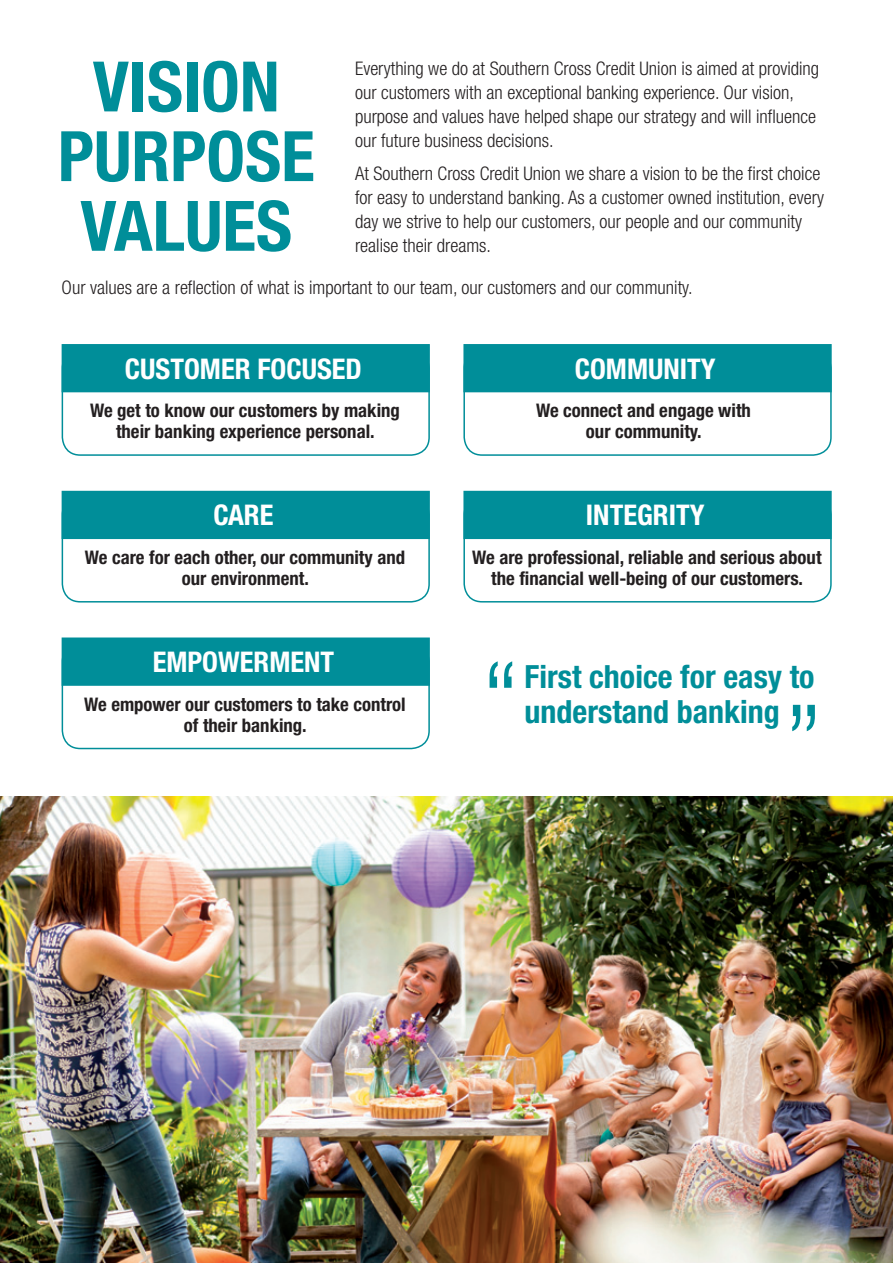
<style>
.page{position:relative;width:893px;height:1263px;background:#fff}
.page>*{position:absolute;margin:0;border:0;box-sizing:border-box;transform-origin:0 0}
.t1{font:300 condensed 109.95px "Helvetica Neue LT Std";color:#008e99}
.t2{font:700 condensed 69.6px/69.6px "Helvetica Neue LT Std";color:#008e99;text-align:center}
.t3{font:700 condensed 31.95px/35.5px "Helvetica Neue LT Std";color:#008e99}
.t4{font:700 condensed 28.5px "Helvetica Neue LT Std";color:#fff}
.t5{font:300 condensed 18.75px/24px "Helvetica Neue LT Std";color:#231f20}
.t6{font:700 condensed 18.75px/21px "Helvetica Neue LT Std";color:#231f20;text-align:center}
</style>
<div class="page">
<div style="left:62px;top:344px;width:368px;height:48px;background:#008e99;border:2px solid #008e99"></div>
<div style="left:62px;top:491px;width:368px;height:48px;background:#008e99"></div>
<div style="left:62px;top:637px;width:368px;height:49px;background:#008e99;border:2px solid #008e99"></div>
<div style="left:463px;top:491px;width:369px;height:48px;background:#008e99"></div>
<div style="left:463px;top:344px;width:369px;height:48px;background:#008e99;border:2px solid #008e99"></div>
<div style="left:62px;top:349px;width:368px;height:107px;border:2px solid #008e99;border-radius:18px"></div>
<div style="left:62px;top:496px;width:368px;height:106px;border:2px solid #008e99;border-radius:18px"></div>
<div style="left:62px;top:643px;width:368px;height:106px;border:2px solid #008e99;border-radius:18px"></div>
<div style="left:463px;top:496px;width:369px;height:106px;border:2px solid #008e99;border-radius:18px"></div>
<div style="left:463px;top:349px;width:369px;height:107px;border:2px solid #008e99;border-radius:18px"></div>
<img style="left:0;top:797px;width:893px;height:466px">
<h2 class="t2" style="left:58px;top:51px;width:258px">Vision<br>Purpose<br>Values</h2>
<p class="t5" style="left:355px;top:56px;width:466px">Everything we do at Southern Cross Credit Union is aimed at providing our customers with an exceptional banking experience. Our vision, purpose and values have helped shape our strategy and will influence our future business decisions.</p>
<p class="t5" style="left:355px;top:161px;width:471px">At Southern Cross Credit Union we share a vision to be the first choice for easy to understand banking. As a customer owned institution, every day we strive to help our customers, our people and our community realise their dreams.</p>
<p class="t5" style="left:62px;top:275px;width:632px">Our values are a reflection of what is important to our team, our customers and our community.</p>
<h3 class="t4" style="left:125px;top:351px;width:238px">Customer Focused</h3>
<p class="t6" style="left:90px;top:400px;width:311px">We get to know our customers by making their banking experience personal.</p>
<h3 class="t4" style="left:213px;top:498px;width:62px">Care</h3>
<p class="t6" style="left:85px;top:547px;width:322px">We care for each other, our community and our environment.</p>
<h3 class="t4" style="left:153px;top:645px;width:183px">Empowerment</h3>
<p class="t6" style="left:84px;top:693px;width:323px">We empower our customers to take control of their banking.</p>
<h3 class="t4" style="left:575px;top:351px;width:142px">Community</h3>
<p class="t6" style="left:536px;top:400px;width:216px">We connect and engage with our community.</p>
<h3 class="t4" style="left:586px;top:498px;width:120px">Integrity</h3>
<p class="t6" style="left:472px;top:547px;width:351px">We are professional, reliable and serious about the financial well-being of our customers.</p>
<h1 class="t1" style="left:481px;top:638px;width:40px">“</h1>
<h3 class="t3" style="left:525px;top:658px;width:291px">First choice for easy to understand banking</h3>
<h1 class="t1" style="left:784px;top:681px;width:40px">”</h1>
</div>
